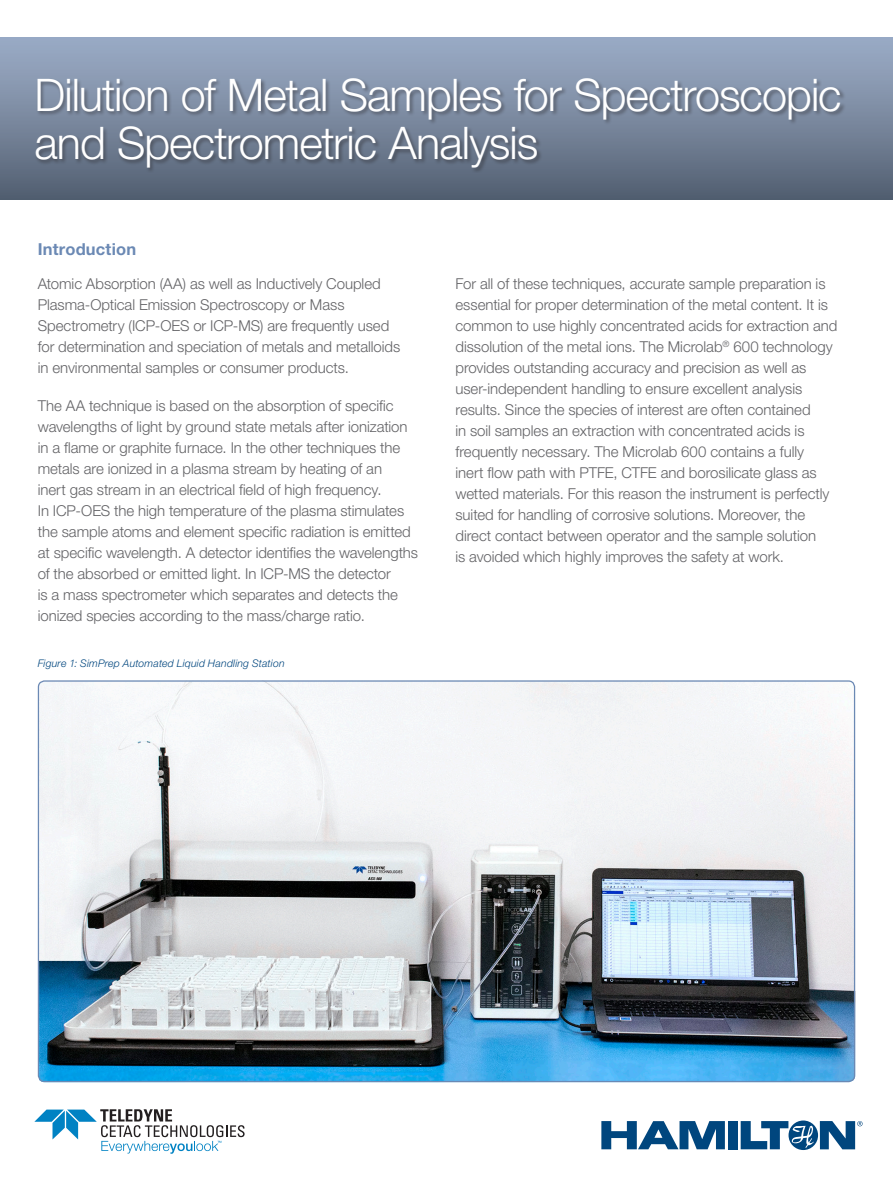
<style>
.page{position:relative;width:893px;height:1188px;background:#fff}
.page>*{position:absolute;margin:0;border:0;box-sizing:border-box;transform-origin:0 0}
.t1{font:300 45px/48px "Helvetica Neue LT Pro";letter-spacing:-.02em;color:#fff}
.Subhead{font:700 16.5px "Helvetica Neue LT Pro";letter-spacing:.01em;color:#6b89b4}
.Body_Copy{font:300 15px/21px "Helvetica Neue LT Pro";letter-spacing:-.005em;color:#636366}
.t2{font:italic 300 10.5px "Helvetica Neue LT Pro";letter-spacing:.015em;color:#00467e}
</style>
<div class="page">
<svg style="left:0;top:38px;width:893px;height:162px;background:#7a89a0"></svg>
<div style="left:34px;top:78px;width:812px;height:95px;background:#231f20;opacity:.46"></div>
<div style="left:728px;top:1121px;width:10px;height:28px;background:#00467e"></div>
<svg style="left:601px;top:1121px;width:124px;height:28px"></svg>
<svg style="left:741px;top:1121px;width:121px;height:29px"></svg>
<svg style="left:34px;top:1109px;width:211px;height:45px"></svg>
<img style="left:39px;top:682px;width:816px;height:400px">
<h1 class="t1" style="left:34px;top:70px;width:809px">Dilution of Metal Samples for Spectroscopic and Spectrometric Analysis</h1>
<p class="Subhead" style="left:38px;top:238px;width:100px">Introduction</p>
<p class="Body_Copy" style="left:38px;top:273px;width:364px">Atomic Absorption (AA) as well as Inductively Coupled Plasma-Optical Emission Spectroscopy or Mass Spectrometry (ICP-OES or ICP-MS) are frequently used for determination and speciation of metals and metalloids in environmental samples or consumer products.</p>
<p class="Body_Copy" style="left:38px;top:395px;width:382px">The AA technique is based on the absorption of specific wavelengths of light by ground state metals after ionization in a flame or graphite furnace. In the other techniques the metals are ionized in a plasma stream by heating of an<br>inert gas stream in an electrical field of high frequency.<br>In ICP-OES the high temperature of the plasma stimulates the sample atoms and element specific radiation is emitted at specific wavelength. A detector identifies the wavelengths of the absorbed or emitted light. In ICP-MS the detector<br>is a mass spectrometer which separates and detects the ionized species according to the mass/charge ratio.</p>
<p class="t2" style="left:38px;top:657px;width:248px">Figure 1: SimPrep Automated Liquid Handling Station</p>
<p class="Body_Copy" style="left:455px;top:273px;width:384px">For all of these techniques, accurate sample preparation is essential for proper determination of the metal content. It is common to use highly concentrated acids for extraction and dissolution of the metal ions. The Microlab<sup>®</sup> 600 technology provides outstanding accuracy and precision as well as user-independent handling to ensure excellent analysis results. Since the species of interest are often contained<br>in soil samples an extraction with concentrated acids is frequently necessary. The Microlab 600 contains a fully<br>inert flow path with PTFE, CTFE and borosilicate glass as wetted materials. For this reason the instrument is perfectly suited for handling of corrosive solutions. Moreover, the direct contact between operator and the sample solution<br>is avoided which highly improves the safety at work.</p>
</div>
